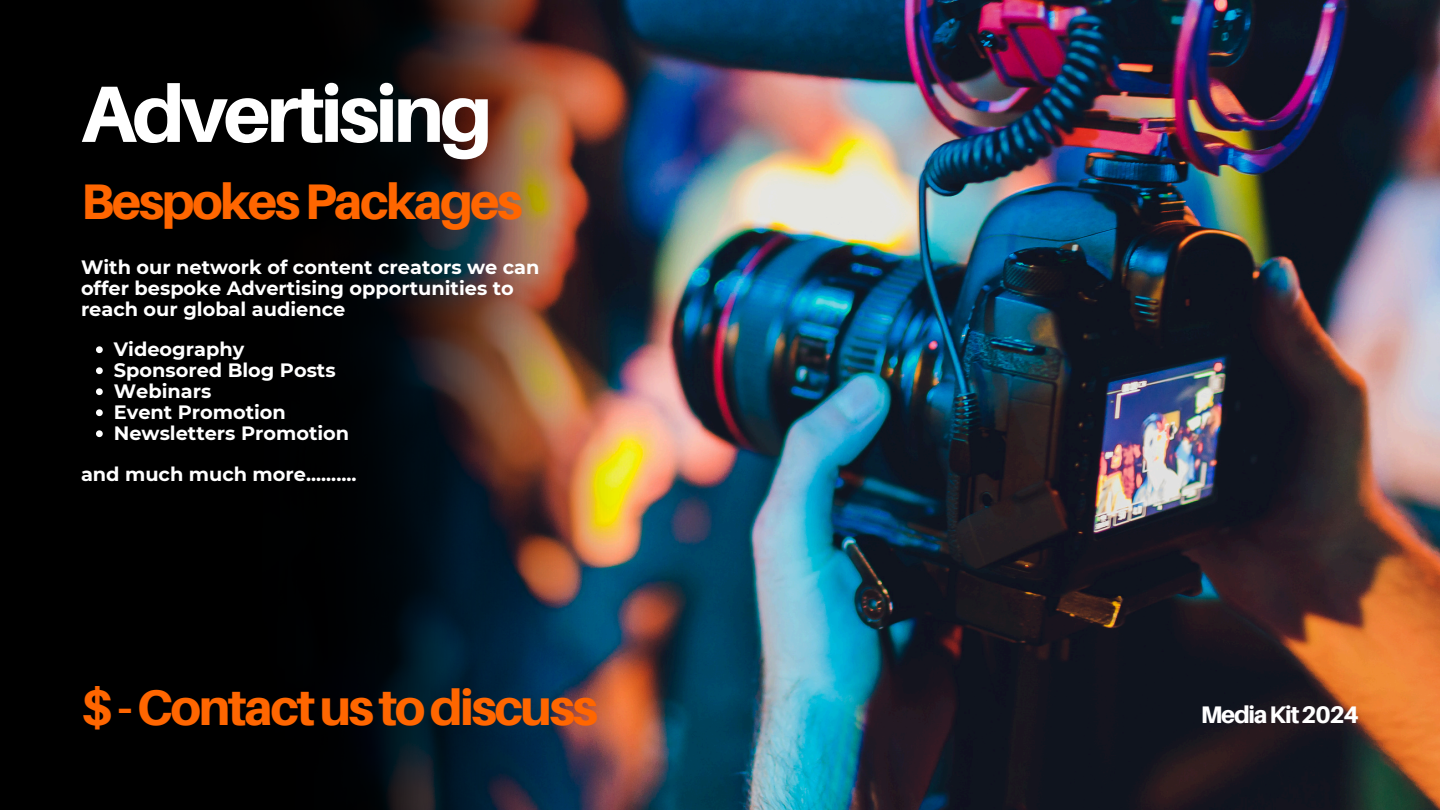
<style>
.page{position:relative;width:1440px;height:810px;background:#fff}
.page>*{position:absolute;margin:0;border:0;box-sizing:border-box;transform-origin:0 0}
.t1{font:800 80px "Aileron";letter-spacing:-.05em;color:#fff}
.t2{font:800 50px "Aileron";letter-spacing:-.05em;color:#f60}
.t3{font:800 24px "Aileron";letter-spacing:-.055em;color:#fff}
.t4{font:700 19.3px/21px "Montserrat";color:#fff}
</style>
<div class="page">
<img style="left:648px;top:0;width:792px;height:810px">
<img style="left:0;top:0;width:648px;height:810px">
<svg style="left:96px;top:346px;width:7px;height:7px"></svg>
<svg style="left:96px;top:367px;width:7px;height:7px"></svg>
<svg style="left:96px;top:388px;width:7px;height:7px"></svg>
<svg style="left:96px;top:409px;width:7px;height:7px"></svg>
<svg style="left:96px;top:430px;width:7px;height:7px"></svg>
<p class="t1" style="left:81px;top:64px;width:413px">Advertising</p>
<h2 class="t2" style="left:81px;top:171px;width:443px">BespokesPackages</h2>
<h4 class="t4" style="left:81px;top:256px;width:460px">With our network of content creators we can offer bespoke Advertising opportunities to reach our global audience</h4>
<p class="t4" style="left:114px;top:339px;width:132px">Videography</p>
<p class="t4" style="left:114px;top:360px;width:223px">Sponsored Blog Posts</p>
<p class="t4" style="left:114px;top:381px;width:99px">Webinars</p>
<p class="t4" style="left:114px;top:402px;width:174px">Event Promotion</p>
<p class="t4" style="left:114px;top:423px;width:237px">Newsletters Promotion</p>
<h4 class="t4" style="left:81px;top:463px;width:277px">and much much more..........</h4>
<h1 class="t2" style="left:81px;top:677px;width:519px">$-Contactustodiscuss</h1>
<p class="t3" style="left:1201px;top:700px;width:160px">MediaKit2024</p>
</div>
